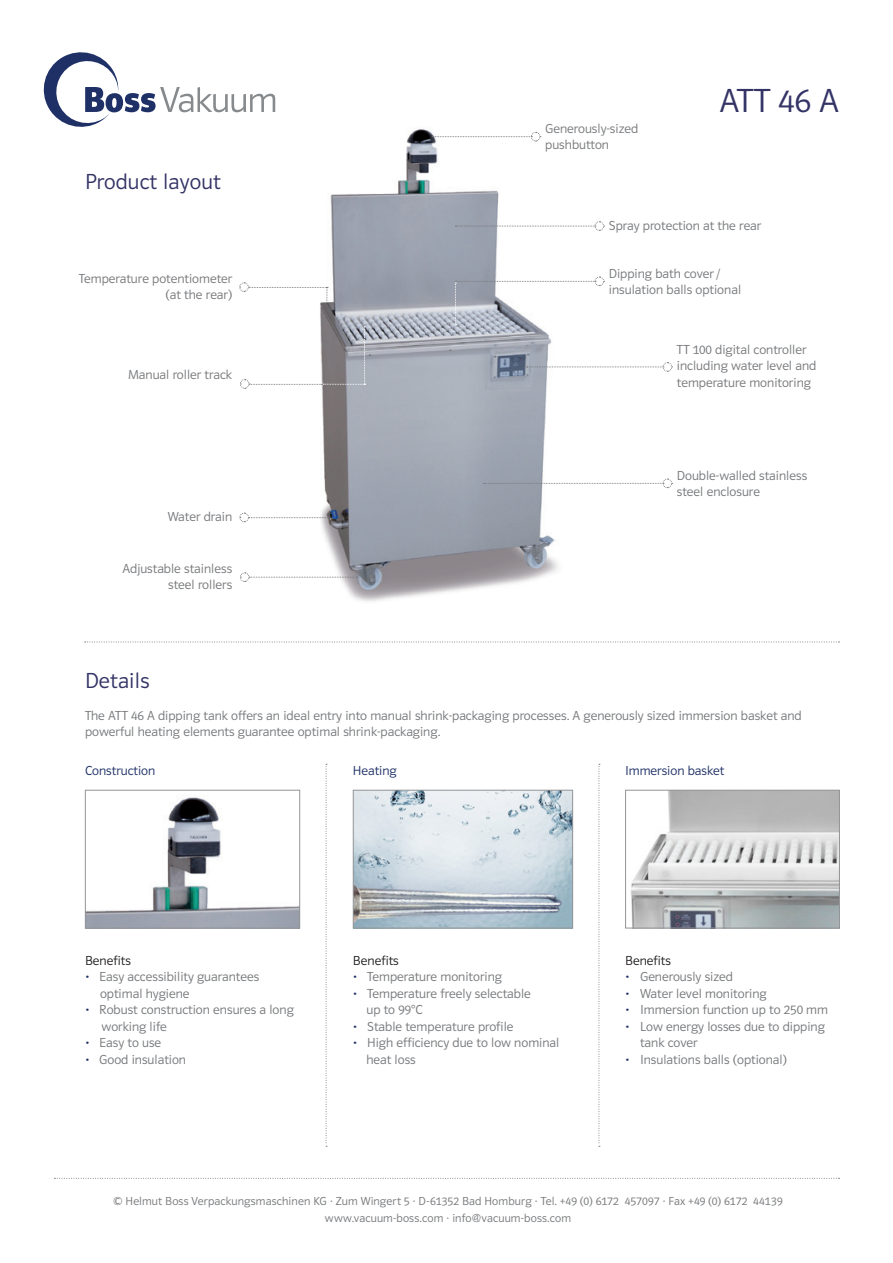
<style>
.page{position:relative;width:893px;height:1263px;background:#fff}
.page>*{position:absolute;margin:0;border:0;box-sizing:border-box;transform-origin:0 0}
.t1{font:34.5px "Polo 11 Leicht";color:#336}
.t2{font:22.5px "Polo 11 Leicht";letter-spacing:.01em;color:#336}
.t3{font:13.5px/16.5px "Polo 11 Leicht";color:#76787b}
.t4{font:13.5px "Polo 11 Leicht";color:#1e3066}
.t5{font:13.5px "Polo 11 Leicht";color:#231f20}
.t6{font:12px/16.5px "Polo 11 Leicht";letter-spacing:.01em;color:#76787b;text-align:center}
.s1{color:#1e3066}
</style>
<div class="page">
<img style="left:320px;top:129px;width:239px;height:472px">
<svg style="left:44px;top:52px;width:231px;height:75px"></svg>
<svg style="left:85px;top:642px;width:755px;height:1px"></svg>
<img style="left:630px;top:792px;width:208px;height:134px">
<div style="left:625px;top:790px;width:215px;height:138px;border:1px solid #939598"></div>
<svg style="left:326px;top:764px;width:1px;height:383px"></svg>
<svg style="left:599px;top:764px;width:1px;height:383px"></svg>
<svg style="left:54px;top:1178px;width:786px;height:1px"></svg>
<svg style="left:526px;top:362px;width:147px;height:10px"></svg>
<svg style="left:240px;top:572px;width:117px;height:10px"></svg>
<svg style="left:483px;top:478px;width:190px;height:10px"></svg>
<svg style="left:432px;top:132px;width:109px;height:10px"></svg>
<svg style="left:239px;top:282px;width:89px;height:21px"></svg>
<svg style="left:455px;top:221px;width:150px;height:10px"></svg>
<svg style="left:239px;top:512px;width:89px;height:10px"></svg>
<svg style="left:455px;top:276px;width:150px;height:49px"></svg>
<img style="left:355px;top:792px;width:216px;height:134px">
<div style="left:353px;top:790px;width:220px;height:138px;border:1px solid #939598"></div>
<svg style="left:240px;top:326px;width:126px;height:63px"></svg>
<img style="left:87px;top:797px;width:211px;height:129px">
<div style="left:85px;top:790px;width:215px;height:138px;border:1px solid #939598"></div>
<h2 class="t2" style="left:85px;top:169px;width:137px">Product layout</h2>
<p class="t3" style="left:79px;top:270px;width:155px;text-align:right">Temperature potentiometer (at the rear)</p>
<p class="t3" style="left:128px;top:367px;width:105px">Manual roller track</p>
<p class="t3" style="left:168px;top:508px;width:66px">Water drain</p>
<p class="t3" style="left:123px;top:560px;width:111px;text-align:right">Adjustable stainless steel rollers</p>
<h2 class="t2" style="left:85px;top:669px;width:66px">Details</h2>
<p class="t3" style="left:545px;top:120px;width:95px">Generously-sized pushbutton</p>
<h1 class="t1" style="left:719px;top:82px;width:121px">ATT 46 A</h1>
<p class="t3" style="left:609px;top:217px;width:154px">Spray protection at the rear</p>
<p class="t3" style="left:609px;top:265px;width:134px">Dipping bath cover/ insulation balls optional</p>
<p class="t3" style="left:677px;top:341px;width:141px">TT 100 digital controller including water level and temperature monitoring</p>
<p class="t3" style="left:677px;top:467px;width:132px">Double-walled stainless steel enclosure</p>
<p class="t3" style="left:85px;top:707px;width:718px">The ATT 46 A dipping tank offers an ideal entry into manual shrink-packaging processes. A generously sized immersion basket and powerful heating elements guarantee optimal shrink-packaging.</p>
<p class="t4" style="left:85px;top:763px;width:72px">Construction</p>
<p class="t4" style="left:353px;top:763px;width:45px">Heating</p>
<p class="t4" style="left:625px;top:763px;width:101px">Immersion basket</p>
<p class="t5" style="left:85px;top:953px;width:47px">Benefits</p>
<p class="t3" style="left:100px;top:969px;width:161px;text-indent:-15px"><span class="s1">•</span> Easy accessibility guarantees optimal hygiene</p>
<p class="t3" style="left:102px;top:1002px;width:194px;text-indent:-16px"><span class="s1">•</span> Robust construction ensures a long working life</p>
<p class="t3" style="left:85px;top:1035px;width:78px"><span class="s1">•</span> Easy to use</p>
<p class="t3" style="left:85px;top:1051px;width:103px"><span class="s1">•</span> Good insulation</p>
<p class="t5" style="left:353px;top:953px;width:47px">Benefits</p>
<p class="t3" style="left:353px;top:969px;width:151px"><span class="s1">•</span> Temperature monitoring</p>
<p class="t3" style="left:366px;top:985px;width:166px;text-indent:-14px"><span class="s1">•</span> Temperature freely selectable up to 99°C</p>
<p class="t3" style="left:353px;top:1018px;width:162px"><span class="s1">•</span> Stable temperature profile</p>
<p class="t3" style="left:366px;top:1035px;width:194px;text-indent:-14px"><span class="s1">•</span> High efficiency due to low nominal heat loss</p>
<p class="t5" style="left:625px;top:953px;width:47px">Benefits</p>
<p class="t3" style="left:625px;top:969px;width:109px"><span class="s1">•</span> Generously sized</p>
<p class="t3" style="left:625px;top:985px;width:143px"><span class="s1">•</span> Water level monitoring</p>
<p class="t3" style="left:625px;top:1002px;width:204px"><span class="s1">•</span> Immersion function up to 250 mm</p>
<p class="t3" style="left:640px;top:1018px;width:186px;text-indent:-15px"><span class="s1">•</span> Low energy losses due to dipping tank cover</p>
<p class="t3" style="left:625px;top:1051px;width:163px"><span class="s1">•</span> Insulations balls (optional)</p>
<p class="t6" style="left:113px;top:1193px;width:671px">© Helmut Boss Verpackungsmaschinen KG · Zum Wingert 5 · D-61352 Bad Homburg · Tel. +49 (0) 6172 457097 · Fax +49 (0) 6172 44139 www.vacuum-boss.com · info@vacuum-boss.com</p>
</div>
